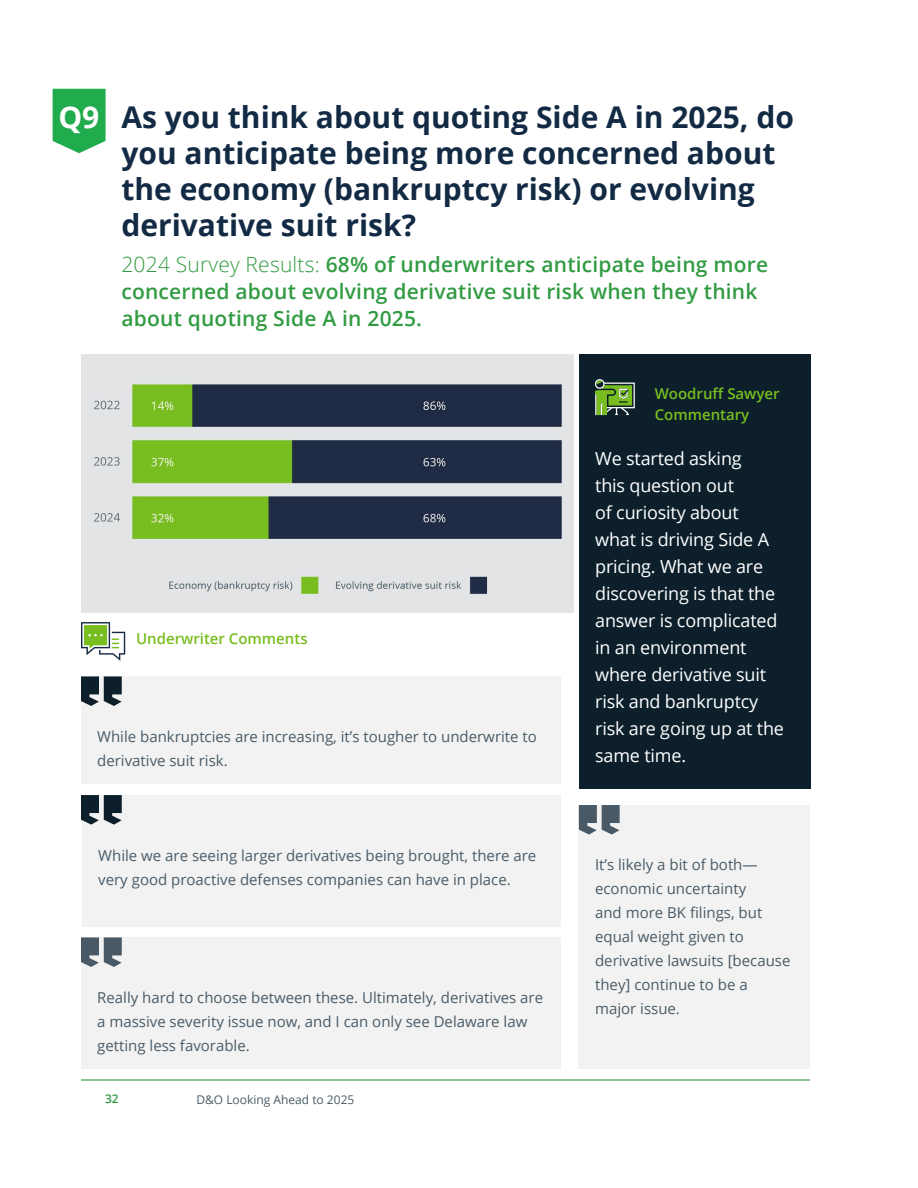
<style>
.page{position:relative;width:918px;height:1188px;background:#fff}
.page>*{position:absolute;margin:0;border:0;box-sizing:border-box;transform-origin:0 0}
.t1{font:700 30px/36px "Open Sans";color:#132a44}
.t2{font:600 21px/27px "Open Sans";letter-spacing:.01em;color:#319b42}
.t3{font:18px/27px "Open Sans";letter-spacing:-.01em;color:#fff}
.t4{font:15px/24px "Open Sans";color:#495b67}
.t5{font:600 15px/21px "Open Sans";color:#78be20}
.t6{font:12px "Open Sans";color:#495b67}
.t7{font:600 12px "Open Sans";color:#319b42}
.s1{color:#fff}
.s2{font-weight:300}
</style>
<div class="page">
<hr style="left:81px;top:1079px;width:729px;height:2px;background:#319b42">
<div style="left:579px;top:805px;width:231px;height:264px;background:#f2f2f2"></div>
<svg style="left:53px;top:89px;width:53px;height:64px"></svg>
<img style="left:81px;top:354px;width:492px;height:259px">
<svg style="left:81px;top:622px;width:44px;height:39px"></svg>
<div style="left:579px;top:354px;width:231px;height:435px;background:#0c1f2b"></div>
<svg style="left:595px;top:379px;width:40px;height:36px"></svg>
<div style="left:82px;top:795px;width:479px;height:132px;background:#f2f2f2"></div>
<div style="left:81px;top:937px;width:480px;height:132px;background:#f2f2f2"></div>
<div style="left:81px;top:676px;width:480px;height:108px;background:#f2f2f2"></div>
<svg style="left:81px;top:676px;width:41px;height:30px"></svg>
<svg style="left:81px;top:795px;width:41px;height:30px"></svg>
<svg style="left:81px;top:937px;width:41px;height:30px"></svg>
<svg style="left:579px;top:805px;width:41px;height:30px"></svg>
<h1 class="t1" style="left:121px;top:98px;width:674px;text-indent:-63px"><span class="s1">Q9</span> As you think about quoting Side A in 2025, do you anticipate being more concerned about the economy (bankruptcy risk) or evolving derivative suit risk?</h1>
<h2 class="t2" style="left:121px;top:250px;width:648px"><span class="s2">2024 Survey Results:</span> 68% of underwriters anticipate being more concerned about evolving derivative suit risk when they think about quoting Side A in 2025.</h2>
<p class="t5" style="left:136px;top:627px;width:173px">Underwriter Comments</p>
<p class="t4" style="left:97px;top:724px;width:441px">While bankruptcies are increasing, it’s tougher to underwrite to derivative suit risk.</p>
<p class="t4" style="left:98px;top:843px;width:440px">While we are seeing larger derivatives being brought, there are very good proactive defenses companies can have in place.</p>
<p class="t4" style="left:97px;top:985px;width:447px">Really hard to choose between these. Ultimately, derivatives are a massive severity issue now, and I can only see Delaware law getting less favorable.</p>
<p class="t7" style="left:105px;top:1090px;width:15px">32</p>
<p class="t6" style="left:196px;top:1092px;width:160px">D&amp;O Looking Ahead to 2025</p>
<p class="t5" style="left:655px;top:383px;width:126px">Woodruff Sawyer<br>Commentary</p>
<p class="t3" style="left:595px;top:445px;width:190px">We started asking<br>this question out<br>of curiosity about what is driving Side A pricing. What we are discovering is that the answer is complicated in an environment where derivative suit risk and bankruptcy risk are going up at the same time.</p>
<p class="t4" style="left:595px;top:853px;width:197px">It’s likely a bit of both— economic uncertainty<br>and more BK filings, but equal weight given to derivative lawsuits [because they] continue to be a major issue.</p>
</div>
